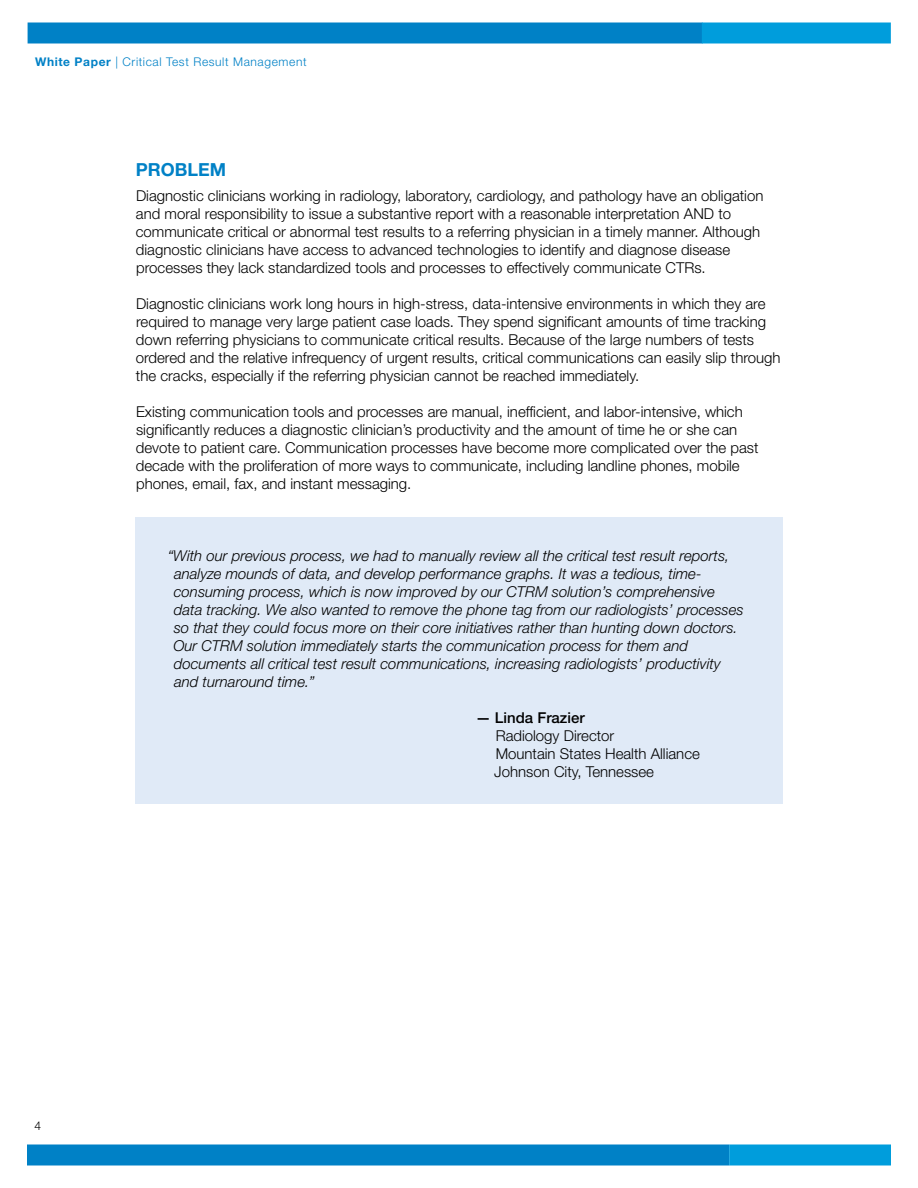
<style>
.page{position:relative;width:918px;height:1188px;background:#fff}
.page>*{position:absolute;margin:0;border:0;box-sizing:border-box;transform-origin:0 0}
.t1{font:700 18px "Helvetica Neue LT";color:#0081c6}
.t2{font:300 15px/18px "Helvetica Neue LT";color:#000}
.t3{font:italic 300 15px/18px "Helvetica Neue LT";color:#000}
.t4{font:500 15px "Helvetica Neue LT";color:#000}
.t5{font:300 12px "Helvetica Neue LT";letter-spacing:.05em;color:#0081c6}
.t6{font:300 12px "Helvetica Neue LT";color:#000}
.s1{font-weight:700}
</style>
<div class="page">
<div style="left:27px;top:1144px;width:702px;height:22px;background:#0081c6"></div>
<div style="left:729px;top:1144px;width:162px;height:22px;background:#009ddc"></div>
<div style="left:28px;top:22px;width:675px;height:22px;background:#0081c6"></div>
<div style="left:702px;top:22px;width:189px;height:22px;background:#009ddc"></div>
<div style="left:135px;top:517px;width:647px;height:287px;background:#e0eaf7"></div>
<p class="t5" style="left:35px;top:55px;width:273px"><span class="s1">White Paper</span> | Critical Test Result Management</p>
<p class="t1" style="left:136px;top:159px;width:89px">Problem</p>
<p class="t2" style="left:136px;top:186px;width:629px">Diagnostic clinicians working in radiology, laboratory, cardiology, and pathology have an obligation and moral responsibility to issue a substantive report with a reasonable interpretation aND to communicate critical or abnormal test results to a referring physician in a timely manner. although diagnostic clinicians have access to advanced technologies to identify and diagnose disease processes they lack standardized tools and processes to effectively communicate Ctrs.</p>
<p class="t2" style="left:136px;top:294px;width:646px">Diagnostic clinicians work long hours in high-stress, data-intensive environments in which they are required to manage very large patient case loads. They spend significant amounts of time tracking down referring physicians to communicate critical results. Because of the large numbers of tests ordered and the relative infrequency of urgent results, critical communications can easily slip through the cracks, especially if the referring physician cannot be reached immediately.</p>
<p class="t2" style="left:136px;top:402px;width:624px">Existing communication tools and processes are manual, inefficient, and labor-intensive, which significantly reduces a diagnostic clinician’s productivity and the amount of time he or she can devote to patient care. Communication processes have become more complicated over the past decade with the proliferation of more ways to communicate, including landline phones, mobile phones, email, fax, and instant messaging.</p>
<p class="t3" style="left:173px;top:546px;width:572px;text-indent:-6px">“With our previous process, we had to manually review all the critical test result reports, analyze mounds of data, and develop performance graphs. It was a tedious, time&shy;consuming process, which is now improved by our CTRM solution’s comprehensive data tracking. We also wanted to remove the phone tag from our radiologists’ processes so that they could focus more on their core initiatives rather than hunting down doctors.<br>Our CTRM solution immediately starts the communication process for them and documents all critical test result communications, increasing radiologists’ productivity and turnaround time.”</p>
<p class="t4" style="left:476px;top:709px;width:110px">— Linda Frazier</p>
<p class="t2" style="left:494px;top:726px;width:207px">Radiology Director<br>Mountain States Health Alliance<br>Johnson City, Tennessee</p>
<p class="t6" style="left:34px;top:1118px;width:8px">4</p>
</div>
